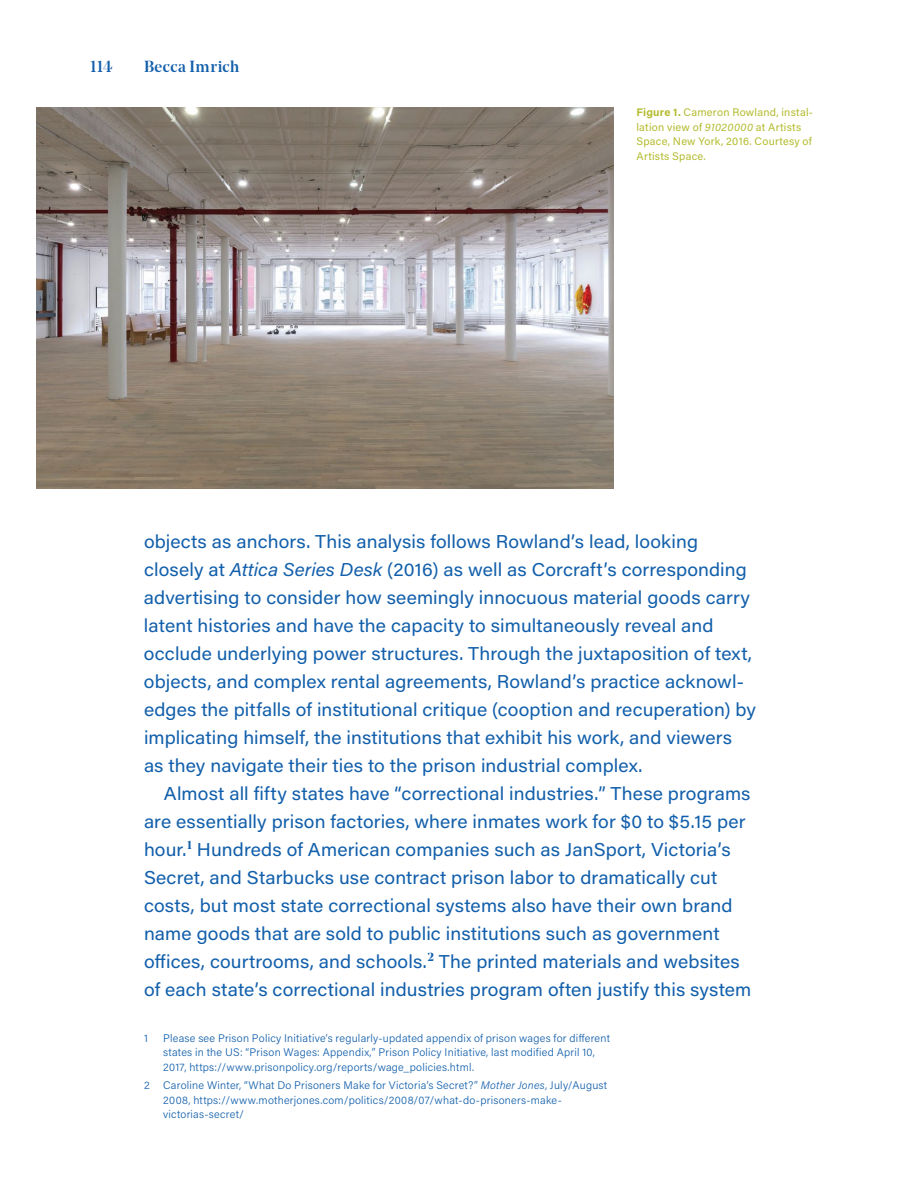
<style>
.page{position:relative;width:900px;height:1188px;background:#fff}
.page>*{position:absolute;margin:0;border:0;box-sizing:border-box;transform-origin:0 0}
.t1{font:18.4px/28px "Acumin Variable Concept";letter-spacing:.05em;color:#125fab}
.t2{font:500 16px "Noe Display";letter-spacing:.025em;color:#125fab}
.t3{font:11px/14.4px "Acumin Variable Concept";letter-spacing:.03em;color:#125fab}
.t4{font:11px/14.4px "Acumin Variable Concept";letter-spacing:.045em;color:#b4bb2e}
.s1{font-family:"Acumin Pro";font-weight:300}
</style>
<div class="page">
<img style="left:36px;top:108px;width:578px;height:381px">
<p class="t2" style="left:90px;top:56px;width:24px">114</p>
<p class="t2" style="left:144px;top:56px;width:97px">Becca Imrich</p>
<p class="t4" style="left:636px;top:105px;width:178px">Figure 1. Cameron Rowland, instal&shy;lation view of 91020000 at Artists<br>Space, New York, 2016. Courtesy of<br>Artists Space.</p>
<p class="t1" style="left:144px;top:527px;width:612px">objects as anchors. This analysis follows Rowland’s lead, looking closely at Attica Series Desk (2016) as well as Corcraft’s corresponding advertising to consider how seemingly innocuous material goods carry latent histories and have the capacity to simultaneously reveal and occlude underlying power structures. Through the juxtaposition of text, objects, and complex rental agreements, Rowland’s practice acknowl&shy;edges the pitfalls of institutional critique (cooption and recuperation) by implicating himself, the institutions that exhibit his work, and viewers<br>as they navigate their ties to the prison industrial complex.</p>
<p class="t1" style="left:144px;top:779px;width:608px;text-indent:20px">Almost all fifty states have “correctional industries.” These programs are essentially prison factories, where inmates work for $0 to $5.15 per hour.<sup>1</sup> Hundreds of American companies such as JanSport, Victoria’s Secret, and Starbucks use contract prison labor to dramatically cut costs, but most state correctional systems also have their own brand name goods that are sold to public institutions such as government offices, courtrooms, and schools.<sup>2</sup> The printed materials and websites of each state’s correctional industries program often justify this system</p>
<p class="t3" style="left:144px;top:1030px;width:5px">1</p>
<p class="t3" style="left:163px;top:1030px;width:448px">Please see Prison Policy Initiative’s regularly-updated appendix of prison wages for different states in the US: “Prison Wages: Appendix,” Prison Policy Initiative, last modified April 10,<br>2017, https://www.prisonpolicy.org/reports/wage<span class="s1">_</span>policies.html.</p>
<p class="t3" style="left:163px;top:1078px;width:445px;text-indent:-19px">2 Caroline Winter, “What Do Prisoners Make for Victoria’s Secret?” Mother Jones, July/August<br>2008, https://www.motherjones.com/politics/2008/07/what-do-prisoners-make&shy;victorias-secret/</p>
</div>
